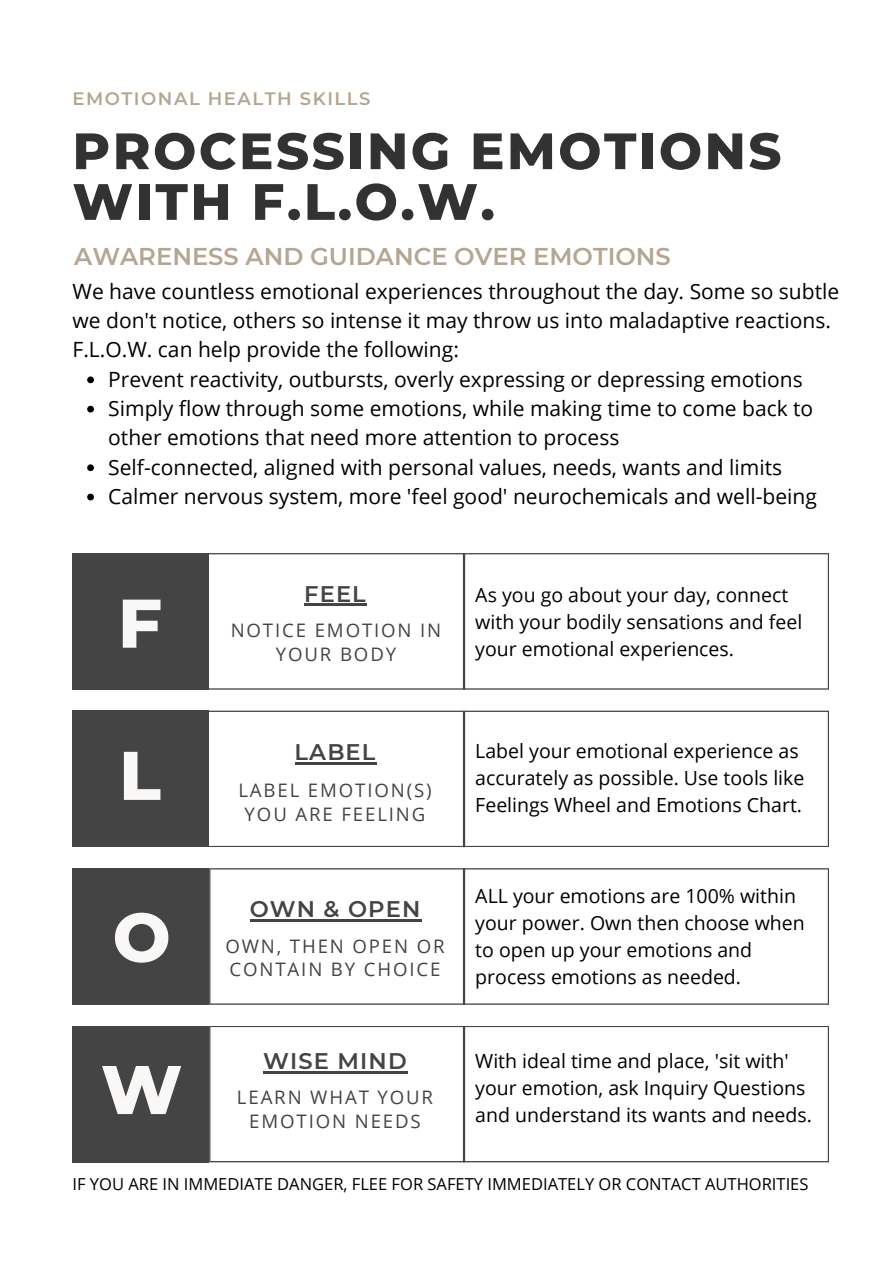
<style>
.page{position:relative;width:894px;height:1264px;background:#fff}
.page>*{position:absolute;margin:0;border:0;box-sizing:border-box;transform-origin:0 0}
.t1{font:800 68.7px "Montserrat";color:#faf8f6}
.t2{font:800 51px/50.7px "Montserrat";letter-spacing:.05em;color:#010101}
.t3{font:600 24.3px "Montserrat";color:#b6a593}
.t4{font:600 22.65px "Montserrat";letter-spacing:.05em;color:#444}
.t5{font:21px/29.2px "Open Sans";color:#010101}
.t6{font:19.5px/27px "Open Sans";color:#010101}
.t7{font:18.6px/23.7px "Open Sans";letter-spacing:.1em;color:#444;text-align:center}
.t8{font:600 18px "Montserrat";letter-spacing:.085em;color:#b6a593}
.t9{font:16.5px "Open Sans";color:#010101}
</style>
<div class="page">
<div style="left:72px;top:553px;width:137px;height:136px;background:#444"></div>
<svg style="left:209px;top:553px;width:619px;height:136px"></svg>
<hr style="left:463px;top:553px;width:2px;height:136px;background:#444">
<hr style="left:304px;top:603px;width:63px;height:3px;background:#444">
<div style="left:72px;top:710px;width:137px;height:137px;background:#444"></div>
<svg style="left:209px;top:710px;width:619px;height:137px"></svg>
<hr style="left:463px;top:711px;width:2px;height:136px;background:#444">
<hr style="left:294px;top:762px;width:82px;height:2px;background:#444">
<div style="left:72px;top:868px;width:137px;height:136px;background:#444"></div>
<svg style="left:209px;top:868px;width:619px;height:136px"></svg>
<hr style="left:463px;top:868px;width:2px;height:136px;background:#444">
<div style="left:72px;top:1025px;width:137px;height:137px;background:#444"></div>
<svg style="left:209px;top:1026px;width:619px;height:136px"></svg>
<hr style="left:463px;top:1026px;width:2px;height:136px;background:#444">
<hr style="left:250px;top:919px;width:171px;height:2px;background:#444">
<hr style="left:263px;top:1071px;width:145px;height:2px;background:#444">
<svg style="left:87px;top:376px;width:7px;height:7px"></svg>
<svg style="left:87px;top:406px;width:7px;height:6px"></svg>
<svg style="left:87px;top:464px;width:7px;height:7px"></svg>
<svg style="left:87px;top:493px;width:7px;height:7px"></svg>
<p class="t8" style="left:72px;top:87px;width:299px">EMOTIONAL HEALTH SKILLS</p>
<h2 class="t2" style="left:72px;top:125px;width:710px">PROCESSING EMOTIONS<br>WITH F.L.O.W.</h2>
<p class="t3" style="left:74px;top:241px;width:598px">AWARENESS AND GUIDANCE OVER EMOTIONS</p>
<p class="t5" style="left:72px;top:276px;width:768px">We have countless emotional experiences throughout the day. Some so subtle we don't notice, others so intense it may throw us into maladaptive reactions.<br>F.L.O.W. can help provide the following:</p>
<p class="t5" style="left:108px;top:364px;width:696px">Prevent reactivity, outbursts, overly expressing or depressing emotions</p>
<p class="t5" style="left:108px;top:393px;width:706px">Simply flow through some emotions, while making time to come back to other emotions that need more attention to process</p>
<p class="t5" style="left:108px;top:452px;width:675px">Self-connected, aligned with personal values, needs, wants and limits</p>
<p class="t5" style="left:108px;top:481px;width:710px">Calmer nervous system, more 'feel good' neurochemicals and well-being</p>
<p class="t1" style="left:118px;top:581px;width:46px">F</p>
<p class="t1" style="left:119px;top:733px;width:43px">L</p>
<p class="t1" style="left:113px;top:895px;width:60px">O</p>
<p class="t1" style="left:101px;top:1047px;width:83px">W</p>
<p class="t4" style="left:304px;top:579px;width:63px">FEEL</p>
<p class="t7" style="left:231px;top:618px;width:212px">NOTICE EMOTION IN<br>YOUR BODY</p>
<p class="t6" style="left:475px;top:580px;width:328px">As you go about your day, connect with your bodily sensations and feel your emotional experiences.</p>
<p class="t4" style="left:294px;top:738px;width:82px">LABEL</p>
<p class="t7" style="left:238px;top:778px;width:195px">LABEL EMOTION(S)<br>YOU ARE FEELING</p>
<p class="t4" style="left:250px;top:895px;width:172px">OWN &amp; OPEN</p>
<p class="t7" style="left:225px;top:933px;width:221px;text-align:left">OWN, THEN OPEN OR<br>CONTAIN BY CHOICE</p>
<p class="t4" style="left:263px;top:1047px;width:145px">WISE MIND</p>
<p class="t7" style="left:237px;top:1085px;width:198px">LEARN WHAT YOUR<br>EMOTION NEEDS</p>
<p class="t6" style="left:475px;top:737px;width:330px">Label your emotional experience as accurately as possible. Use tools like<br>Feelings Wheel and Emotions Chart.</p>
<p class="t6" style="left:475px;top:881px;width:331px">ALL your emotions are 100% within your power. Own then choose when to open up your emotions and process emotions as needed.</p>
<p class="t6" style="left:475px;top:1047px;width:338px">With ideal time and place, 'sit with' your emotion, ask Inquiry Questions and understand its wants and needs.</p>
<p class="t9" style="left:72px;top:1172px;width:737px">IF YOU ARE IN IMMEDIATE DANGER, FLEE FOR SAFETY IMMEDIATELY OR CONTACT AUTHORITIES</p>
</div>
